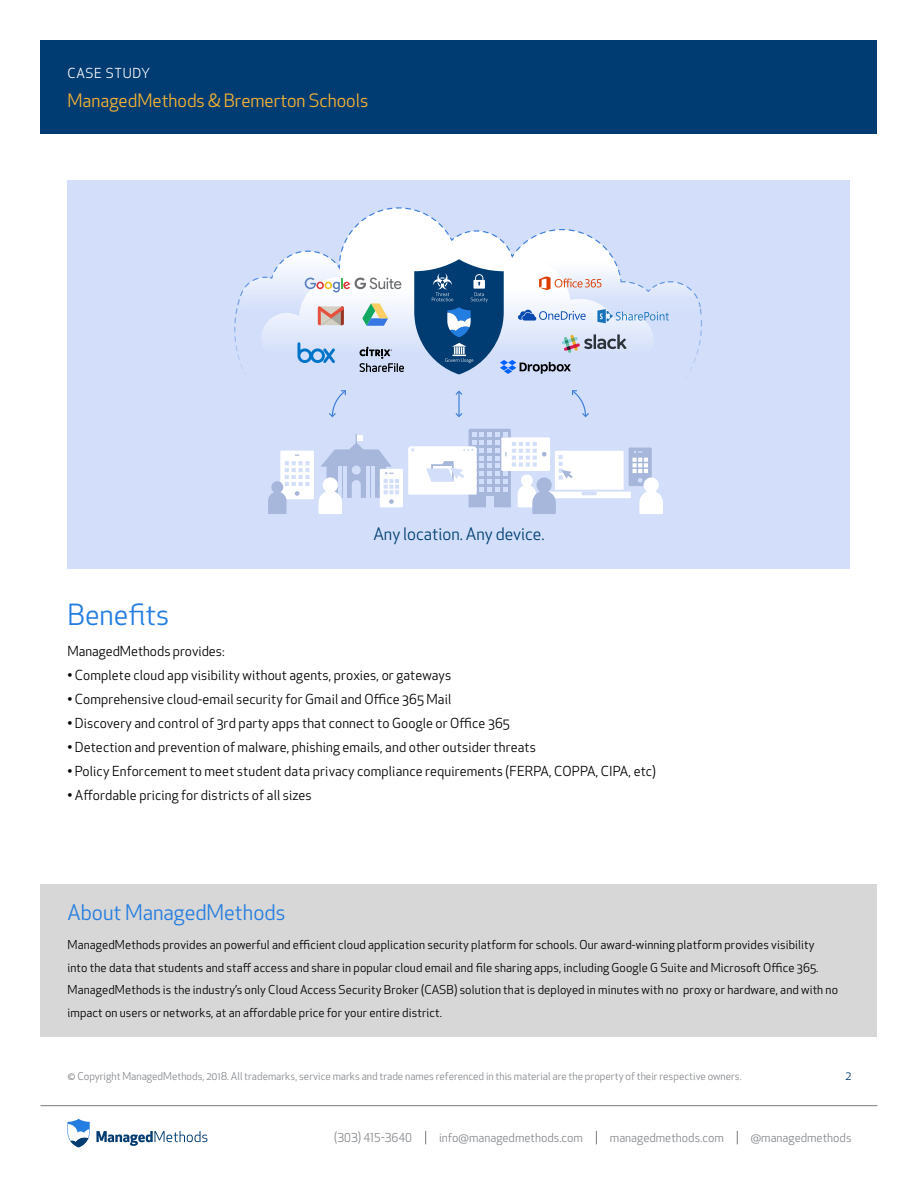
<style>
.page{position:relative;width:918px;height:1188px;background:#fff}
.page>*{position:absolute;margin:0;border:0;box-sizing:border-box;transform-origin:0 0}
.t1{font:28.5px "Apex New";color:#247de1}
.t2{font:21px "Apex New";color:#247de1}
.t3{font:18px "Apex New";color:#f6b333}
.t4{font:16.8px "Apex New";color:#003f72}
.t5{font:13.5px "Apex New";letter-spacing:.01em;color:#000}
.t6{font:13.5px "Apex New";letter-spacing:.05em;color:#fff}
.t7{font:12px/22.5px "Apex New";letter-spacing:.01em;color:#000}
.t8{font:12px "Apex New";color:#878a8e}
.t9{font:12px "Apex New";color:#003b71}
.t10{font:10.5px "Apex New";color:#878a8e}
</style>
<div class="page">
<div style="left:40px;top:40px;width:838px;height:94px;background:#003b71"></div>
<svg style="left:96px;top:1131px;width:111px;height:15px"></svg>
<svg style="left:68px;top:1119px;width:22px;height:29px"></svg>
<hr style="left:40px;top:1105px;width:838px;height:1px;background:#878a8e">
<svg style="left:425px;top:1131px;width:1px;height:13px"></svg>
<svg style="left:596px;top:1131px;width:1px;height:13px"></svg>
<svg style="left:737px;top:1131px;width:1px;height:13px"></svg>
<div style="left:40px;top:884px;width:838px;height:153px;background:#d6d7d6"></div>
<div style="left:68px;top:180px;width:782px;height:388px;background:#d3defa"></div>
<hr style="left:458px;top:392px;width:2px;height:24px;background:#3d7edb">
<svg style="left:455px;top:390px;width:8px;height:6px"></svg>
<svg style="left:455px;top:412px;width:8px;height:5px"></svg>
<svg style="left:329px;top:390px;width:17px;height:28px"></svg>
<svg style="left:572px;top:390px;width:17px;height:28px"></svg>
<div style="left:503px;top:230px;width:119px;height:119px;background:#fff;border-radius:50%"></div>
<svg style="left:244px;top:253px;width:96px;height:36px"></svg>
<svg style="left:669px;top:281px;width:22px;height:8px"></svg>
<div style="left:439px;top:231px;width:75px;height:76px;background:#fff;border-radius:50%"></div>
<div style="left:339px;top:208px;width:119px;height:119px;background:#fff;border-radius:50%"></div>
<svg style="left:234px;top:289px;width:468px;height:86px"></svg>
<div style="left:548px;top:492px;width:83px;height:6px;background:#fff"></div>
<svg style="left:408px;top:429px;width:216px;height:85px"></svg>
<div style="left:629px;top:448px;width:23px;height:38px;background:#a7b7db"></div>
<svg style="left:632px;top:451px;width:31px;height:63px"></svg>
<div style="left:380px;top:469px;width:23px;height:38px;background:#fff"></div>
<svg style="left:318px;top:434px;width:81px;height:80px"></svg>
<div style="left:280px;top:451px;width:34px;height:48px;background:#fff"></div>
<svg style="left:268px;top:455px;width:42px;height:59px"></svg>
<svg style="left:355px;top:207px;width:219px;height:24px"></svg>
<svg style="left:318px;top:306px;width:26px;height:19px"></svg>
<svg style="left:305px;top:278px;width:96px;height:14px"></svg>
<svg style="left:360px;top:347px;width:44px;height:25px"></svg>
<svg style="left:297px;top:342px;width:38px;height:21px"></svg>
<svg style="left:414px;top:259px;width:255px;height:115px"></svg>
<svg style="left:362px;top:303px;width:26px;height:23px"></svg>
<p class="t6" style="left:68px;top:64px;width:84px">CASE STUDY</p>
<h3 class="t3" style="left:68px;top:89px;width:302px">ManagedMethods &amp; Bremerton Schools</h3>
<h3 class="t4" style="left:373px;top:523px;width:173px">Any location. Any device.</h3>
<h1 class="t1" style="left:68px;top:597px;width:103px">Benefits</h1>
<p class="t5" style="left:68px;top:642px;width:159px">ManagedMethods provides:</p>
<p class="t5" style="left:68px;top:666px;width:385px">• Complete cloud app visibility without agents, proxies, or gateways</p>
<p class="t5" style="left:68px;top:690px;width:385px">• Comprehensive cloud-email security for Gmail and Office 365 Mail</p>
<p class="t5" style="left:68px;top:714px;width:444px">• Discovery and control of 3rd party apps that connect to Google or Office 365</p>
<p class="t5" style="left:68px;top:738px;width:470px">• Detection and prevention of malware, phishing emails, and other outsider threats</p>
<p class="t5" style="left:68px;top:762px;width:590px">• Policy Enforcement to meet student data privacy compliance requirements (FERPA, COPPA, CIPA, etc)</p>
<p class="t5" style="left:68px;top:786px;width:246px">• Affordable pricing for districts of all sizes</p>
<h2 class="t2" style="left:68px;top:899px;width:219px">About ManagedMethods</h2>
<p class="t7" style="left:68px;top:934px;width:772px">ManagedMethods provides an powerful and efficient cloud application security platform for schools. Our award-winning platform provides visibility<br>into the data that students and staff access and share in popular cloud email and file sharing apps, including Google G Suite and Microsoft Office 365.<br>ManagedMethods is the industry’s only Cloud Access Security Broker (CASB) solution that is deployed in minutes with no proxy or hardware, and with no impact on users or networks, at an affordable price for your entire district.</p>
<p class="t10" style="left:68px;top:1070px;width:676px">© Copyright ManagedMethods, 2018. All trademarks, service marks and trade names referenced in this material are the property of their respective owners.</p>
<p class="t9" style="left:846px;top:1068px;width:7px">2</p>
<p class="t8" style="left:334px;top:1130px;width:80px">(303) 415-3640</p>
<p class="t8" style="left:439px;top:1130px;width:145px">info@managedmethods.com</p>
<p class="t8" style="left:610px;top:1130px;width:115px">managedmethods.com</p>
<p class="t8" style="left:751px;top:1130px;width:102px">@managedmethods</p>
</div>
